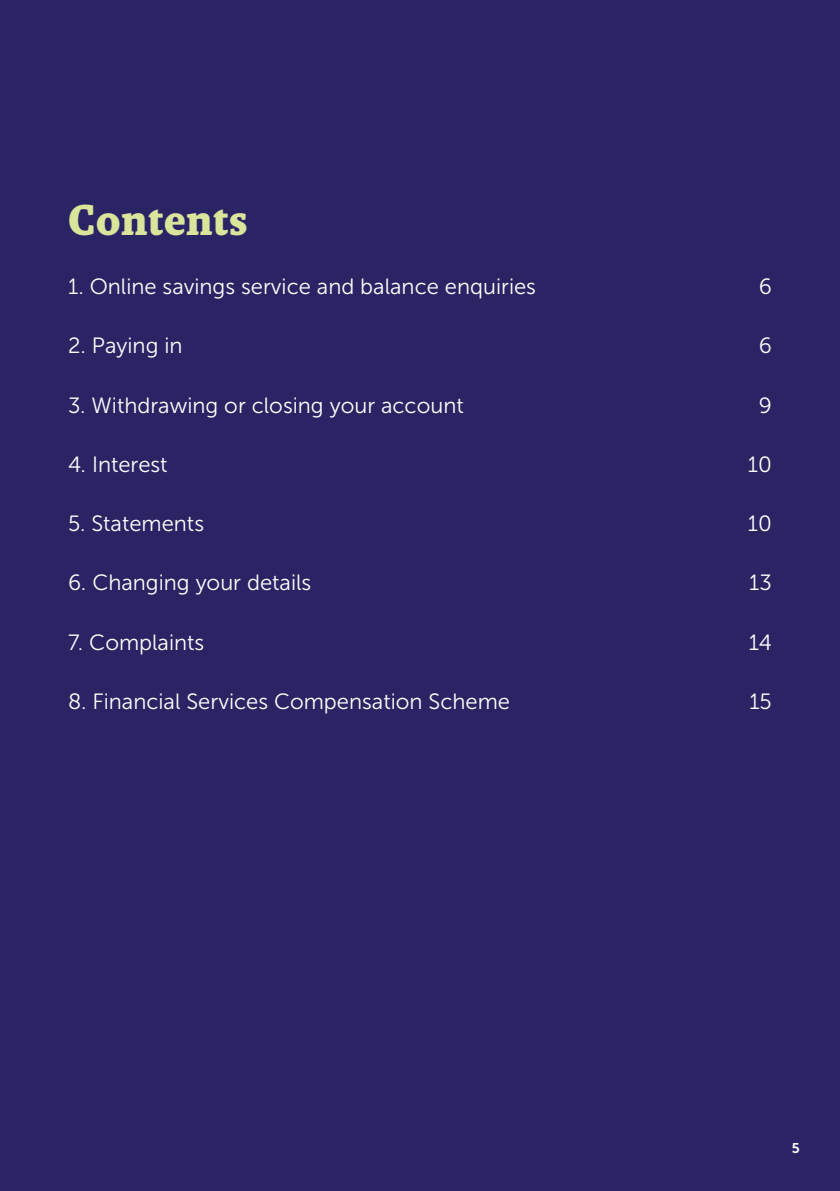
<style>
.page{position:relative;width:840px;height:1191px;background:#fff}
.page>*{position:absolute;margin:0;border:0;box-sizing:border-box;transform-origin:0 0}
.t1{font:700 44px "Malaga OTCE";color:#dae49b}
.t2{font:22px "Museo Sans 300";color:#fff}
.t3{font:14px "Museo Sans 700";color:#fff}
</style>
<div class="page">
<div style="left:0;top:0;width:839px;height:1191px;background:#2b2464"></div>
<h1 class="t1" style="left:68px;top:194px;width:181px">Contents</h1>
<p class="t2" style="left:68px;top:274px;width:469px">1. Online savings service and balance enquiries</p>
<p class="t2" style="left:68px;top:334px;width:116px">2. Paying in</p>
<p class="t2" style="left:68px;top:393px;width:397px">3. Withdrawing or closing your account</p>
<p class="t2" style="left:68px;top:452px;width:101px">4. Interest</p>
<p class="t2" style="left:68px;top:512px;width:137px">5. Statements</p>
<p class="t2" style="left:68px;top:571px;width:244px">6. Changing your details</p>
<p class="t2" style="left:68px;top:630px;width:138px">7. Complaints</p>
<p class="t2" style="left:68px;top:689px;width:443px">8. Financial Services Compensation Scheme</p>
<p class="t2" style="left:758px;top:274px;width:15px">6</p>
<p class="t2" style="left:758px;top:334px;width:15px">6</p>
<p class="t2" style="left:758px;top:393px;width:15px">9</p>
<p class="t2" style="left:747px;top:452px;width:26px">10</p>
<p class="t2" style="left:747px;top:512px;width:26px">10</p>
<p class="t2" style="left:748px;top:571px;width:24px">13</p>
<p class="t2" style="left:748px;top:630px;width:25px">14</p>
<p class="t2" style="left:748px;top:689px;width:24px">15</p>
<p class="t3" style="left:791px;top:1140px;width:9px">5</p>
</div>
